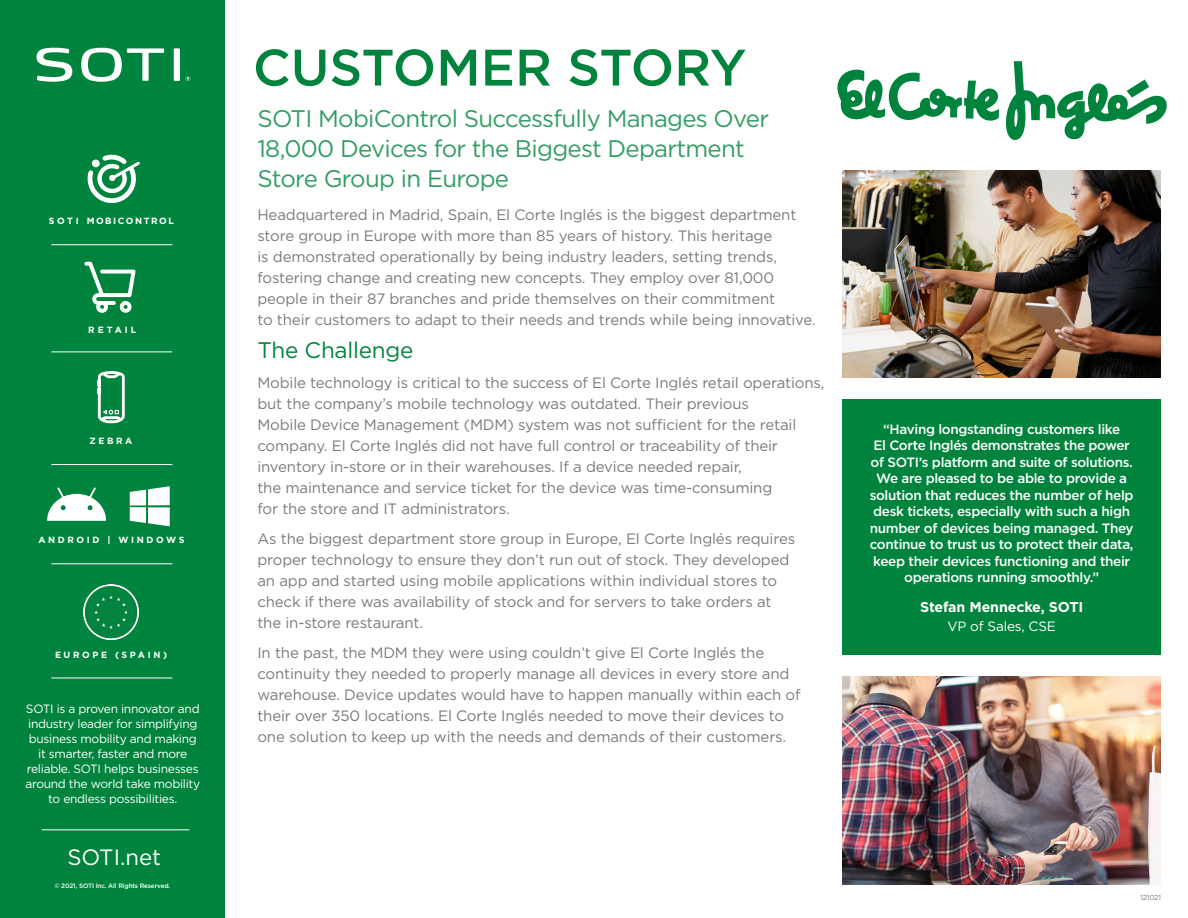
<style>
.page{position:relative;width:1188px;height:918px;background:#fff}
.page>*{position:absolute;margin:0;border:0;box-sizing:border-box;transform-origin:0 0}
.t1{font:500 51.15px "Gotham";color:#00843d}
.t2{font:24px/30px "Gotham";letter-spacing:-.03em;color:#339d64}
.t3{font:22.5px "Gotham";letter-spacing:-.01em;color:#00843d}
.t4{font:22.2px "Gotham";color:#fff}
.t5{font:15px/21px "Gotham";letter-spacing:-.01em;color:#7b7b7e}
.t6{font:700 14.25px "Gotham";letter-spacing:-.01em;color:#fff}
.t7{font:500 13.5px/16.5px "Gotham";letter-spacing:-.025em;color:#fff;text-align:center}
.t8{font:13.5px "Gotham";letter-spacing:-.01em;color:#fff}
.t9{font:12px/15px "Gotham";letter-spacing:-.025em;color:#fff;text-align:center}
.t10{font:700 9px "Gotham";letter-spacing:.29em;color:#fff}
.t11{font:700 9px "Gotham";letter-spacing:.17em;color:#fff}
.t12{font:7.2px "Gotham";letter-spacing:-.03em;color:#7b7b7e}
.t13{font:500 6.3px "Gotham";letter-spacing:-.02em;color:#fff}
</style>
<div class="page">
<img style="left:842px;top:170px;width:319px;height:208px">
<div style="left:0;top:0;width:225px;height:918px;background:#00843d"></div>
<hr style="left:51px;top:352px;width:121px;height:1px;background:#fff">
<hr style="left:51px;top:464px;width:121px;height:1px;background:#fff">
<hr style="left:51px;top:564px;width:121px;height:1px;background:#fff">
<hr style="left:51px;top:678px;width:121px;height:1px;background:#fff">
<hr style="left:42px;top:830px;width:147px;height:1px;background:#fff">
<div style="left:174px;top:48px;width:6px;height:33px;background:#fff"></div>
<svg style="left:36px;top:48px;width:36px;height:34px"></svg>
<svg style="left:186px;top:76px;width:4px;height:5px"></svg>
<svg style="left:81px;top:47px;width:83px;height:157px"></svg>
<div style="left:842px;top:399px;width:319px;height:256px;background:#00843d"></div>
<hr style="left:51px;top:244px;width:121px;height:1px;background:#fff">
<svg style="left:84px;top:262px;width:52px;height:51px"></svg>
<svg style="left:97px;top:371px;width:28px;height:53px"></svg>
<svg style="left:47px;top:487px;width:59px;height:34px"></svg>
<svg style="left:130px;top:486px;width:40px;height:40px"></svg>
<img style="left:84px;top:584px;width:54px;height:55px">
<img style="left:842px;top:676px;width:319px;height:208px">
<svg style="left:837px;top:61px;width:330px;height:79px"></svg>
<p class="t11" style="left:49px;top:215px;width:126px">SOTI MOBICONTROL</p>
<p class="t10" style="left:88px;top:324px;width:50px">RETAIL</p>
<p class="t10" style="left:89px;top:435px;width:44px">ZEBRA</p>
<p class="t10" style="left:38px;top:534px;width:148px">ANDROID | WINDOWS</p>
<p class="t10" style="left:55px;top:649px;width:114px">EUROPE (SPAIN)</p>
<p class="t9" style="left:25px;top:701px;width:176px">SOTI is a proven innovator and industry leader for simplifying business mobility and making it smarter, faster and more reliable. SOTI helps businesses around the world take mobility to endless possibilities.</p>
<p class="t4" style="left:67px;top:843px;width:95px">SOTI.net</p>
<p class="t13" style="left:54px;top:882px;width:117px">© 2021, SOTI Inc. All Rights Reserved.</p>
<p class="t1" style="left:253px;top:34px;width:495px">CUSTOMER STORY</p>
<p class="t2" style="left:257px;top:103px;width:513px">SOTI MobiControl Successfully Manages Over<br>18,000 Devices for the Biggest Department<br>Store Group in Europe</p>
<p class="t5" style="left:257px;top:203px;width:560px">Headquartered in Madrid, Spain, El Corte Inglés is the biggest department store group in Europe with more than 85 years of history. This heritage<br>is demonstrated operationally by being industry leaders, setting trends, fostering change and creating new concepts. They employ over 81,000 people in their 87 branches and pride themselves on their commitment<br>to their customers to adapt to their needs and trends while being innovative.</p>
<p class="t3" style="left:257px;top:336px;width:158px">The Challenge</p>
<p class="t5" style="left:257px;top:372px;width:569px">Mobile technology is critical to the success of El Corte Inglés retail operations, but the company’s mobile technology was outdated. Their previous<br>Mobile Device Management (MDM) system was not sufficient for the retail company. El Corte Inglés did not have full control or traceability of their inventory in-store or in their warehouses. If a device needed repair,<br>the maintenance and service ticket for the device was time-consuming<br>for the store and IT administrators.</p>
<p class="t5" style="left:257px;top:528px;width:539px">As the biggest department store group in Europe, El Corte Inglés requires proper technology to ensure they don’t run out of stock. They developed an app and started using mobile applications within individual stores to check if there was availability of stock and for servers to take orders at the in-store restaurant.</p>
<p class="t5" style="left:257px;top:642px;width:545px">In the past, the MDM they were using couldn’t give El Corte Inglés the continuity they needed to properly manage all devices in every store and warehouse. Device updates would have to happen manually within each of their over 350 locations. El Corte Inglés needed to move their devices to one solution to keep up with the needs and demands of their customers.</p>
<p class="t7" style="left:870px;top:420px;width:266px">“Having longstanding customers like<br>El Corte Inglés demonstrates the power of SOTI’s platform and suite of solutions.<br>We are pleased to be able to provide a solution that reduces the number of help desk tickets, especially with such a high number of devices being managed. They continue to trust us to protect their data, keep their devices functioning and their operations running smoothly.”</p>
<p class="t6" style="left:920px;top:598px;width:165px">Stefan Mennecke, SOTI</p>
<p class="t8" style="left:947px;top:618px;width:110px">VP of Sales, CSE</p>
<p class="t12" style="left:1140px;top:893px;width:22px">121021</p>
</div>
